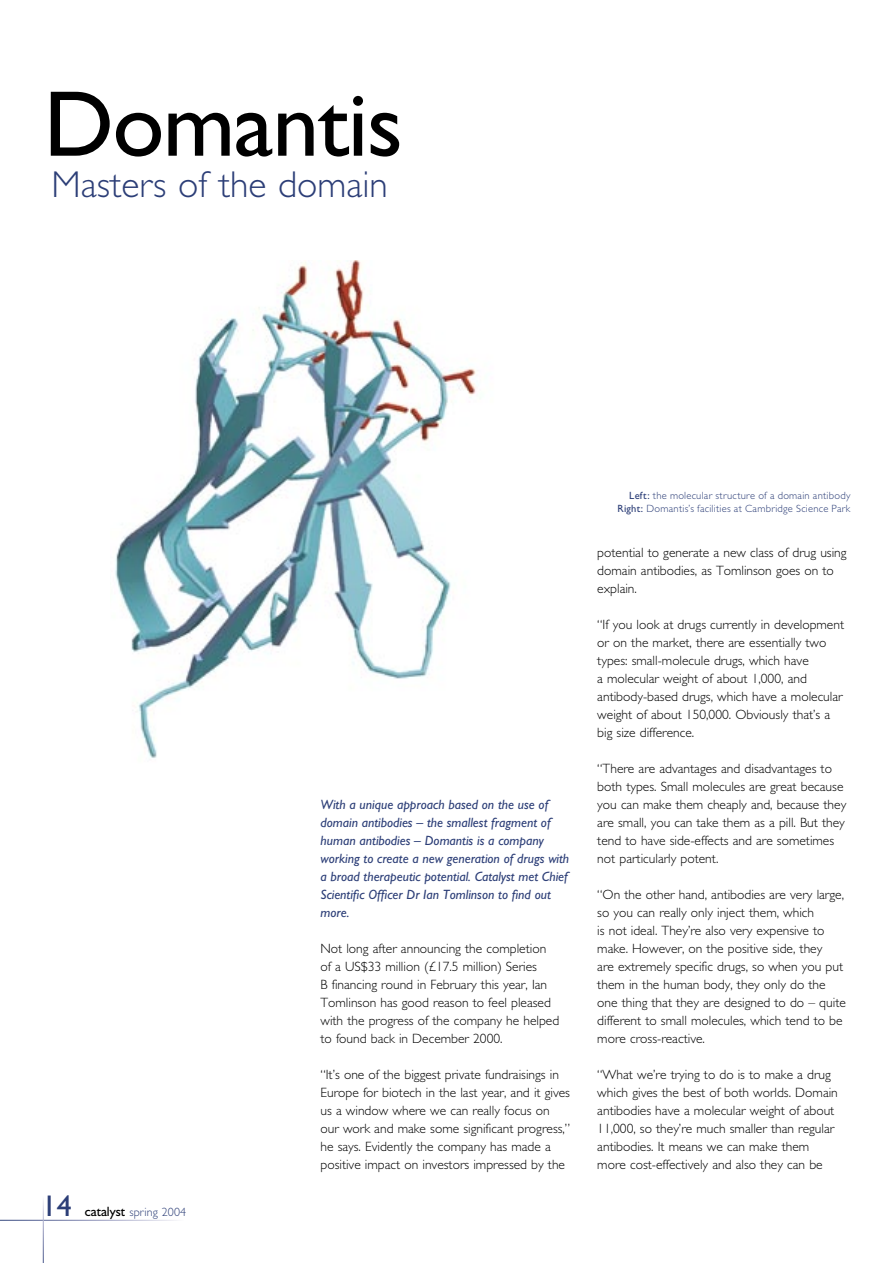
<style>
.page{position:relative;width:893px;height:1263px;background:#fff}
.page>*{position:absolute;margin:0;border:0;box-sizing:border-box;transform-origin:0 0}
.t1{font:93.75px "Gill Sans";letter-spacing:-.015em;color:#000}
.t2{font:300 37.5px "Gill Sans";color:#2c3e77}
.t3{font:30px "Gill Sans";color:#2c3e77}
.t4{font:300 13.5px/18px "Gill Sans";color:#000}
.t5{font:italic 13.5px/18px "Gill Sans";color:#2c3e77}
.t6{font:300 12px "Gill Sans";letter-spacing:.01em;color:#2c3e77}
.t7{font:300 10.5px/12.6px "Gill Sans";letter-spacing:.025em;color:#2c3e77;text-align:right}
.s1{font-family:"Humanist 521 BT";font-weight:400;font-size:13.5px;color:#000}
.s2{font-weight:400}
</style>
<div class="page">
<img style="left:115px;top:261px;width:361px;height:497px">
<h1 class="t1" style="left:44px;top:70px;width:361px">Domantis</h1>
<h2 class="t2" style="left:51px;top:163px;width:338px">Masters of the domain</h2>
<h3 class="t3" style="left:42px;top:1189px;width:31px">14</h3>
<p class="t6" style="left:85px;top:1205px;width:103px"><span class="s1">catalyst</span> spring 2004</p>
<p class="t5" style="left:320px;top:795px;width:250px">With a unique approach based on the use of domain antibodies – the smallest fragment of human antibodies – Domantis is a company working to create a new generation of drugs with a broad therapeutic potential. Catalyst met Chief Scientific Officer Dr Ian Tomlinson to find out more.</p>
<p class="t4" style="left:320px;top:940px;width:240px">Not long after announcing the completion of a US$33 million (£17.5 million) Series<br>B financing round in February this year, Ian Tomlinson has good reason to feel pleased with the progress of the company he helped to found back in December 2000.</p>
<p class="t4" style="left:320px;top:1066px;width:251px">“It’s one of the biggest private fundraisings in Europe for biotech in the last year, and it gives us a window where we can really focus on our work and make some significant progress,” he says. Evidently the company has made a positive impact on investors impressed by the</p>
<p class="t7" style="left:617px;top:489px;width:235px"><span class="s2">Left:</span> the molecular structure of a domain antibody<br><span class="s2">Right:</span> Domantis’s facilities at Cambridge Science Park</p>
<p class="t4" style="left:597px;top:544px;width:251px">potential to generate a new class of drug using domain antibodies, as Tomlinson goes on to explain.</p>
<p class="t4" style="left:597px;top:616px;width:248px">“If you look at drugs currently in development or on the market, there are essentially two types: small-molecule drugs, which have<br>a molecular weight of about 1,000, and antibody-based drugs, which have a molecular weight of about 150,000. Obviously that’s a big size difference.</p>
<p class="t4" style="left:597px;top:760px;width:251px">“There are advantages and disadvantages to both types. Small molecules are great because you can make them cheaply and, because they are small, you can take them as a pill. But they tend to have side-effects and are sometimes not particularly potent.</p>
<p class="t4" style="left:597px;top:886px;width:250px">“On the other hand, antibodies are very large, so you can really only inject them, which<br>is not ideal. They’re also very expensive to make. However, on the positive side, they<br>are extremely specific drugs, so when you put them in the human body, they only do the one thing that they are designed to do – quite different to small molecules, which tend to be more cross-reactive.</p>
<p class="t4" style="left:597px;top:1066px;width:242px">“What we’re trying to do is to make a drug which gives the best of both worlds. Domain antibodies have a molecular weight of about 11,000, so they’re much smaller than regular antibodies. It means we can make them more cost-effectively and also they can be</p>
</div>
